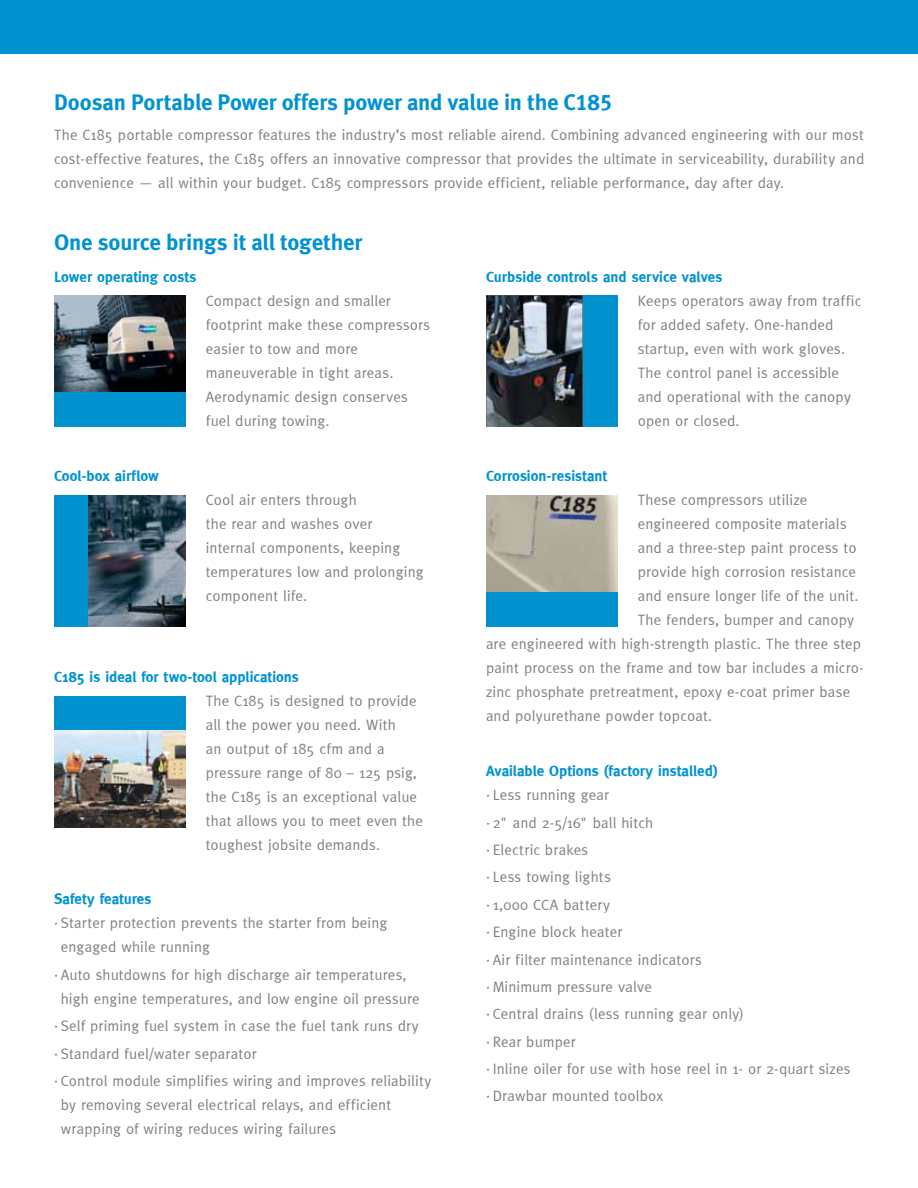
<style>
.page{position:relative;width:918px;height:1188px;background:#fff}
.page>*{position:absolute;margin:0;border:0;box-sizing:border-box;transform-origin:0 0}
.t1{font:22.5px "Meta Bold LF";letter-spacing:-.01em;color:#0093d0}
.t2{font:15px/24px "Meta";letter-spacing:.01em;color:#807f83}
.t3{font:700 15px "Meta";color:#0093d0}
</style>
<div class="page">
<div style="left:0;top:0;width:918px;height:54px;background:#0093d0"></div>
<div style="left:54px;top:696px;width:132px;height:131px;background:#0093d0"></div>
<img style="left:54px;top:731px;width:132px;height:96px">
<div style="left:486px;top:495px;width:132px;height:132px;background:#0093d0"></div>
<img style="left:486px;top:495px;width:132px;height:97px">
<div style="left:54px;top:495px;width:132px;height:132px;background:#0093d0"></div>
<img style="left:89px;top:495px;width:97px;height:132px">
<div style="left:486px;top:295px;width:132px;height:132px;background:#0093d0"></div>
<img style="left:486px;top:295px;width:97px;height:132px">
<div style="left:54px;top:295px;width:132px;height:132px;background:#0093d0"></div>
<img style="left:54px;top:295px;width:132px;height:97px">
<h1 class="t1" style="left:54px;top:88px;width:560px">Doosan Portable Power offers power and value in the C185</h1>
<p class="t2" style="left:54px;top:123px;width:812px;text-align:justify">The C185 portable compressor features the industry’s most reliable airend. Combining advanced engineering with our most cost-effective features, the C185 offers an innovative compressor that provides the ultimate in serviceability, durability and convenience — all within your budget. C185 compressors provide efficient, reliable performance, day after day.</p>
<h1 class="t1" style="left:54px;top:229px;width:310px">One source brings it all together</h1>
<p class="t3" style="left:54px;top:268px;width:144px">Lower operating costs</p>
<p class="t2" style="left:206px;top:289px;width:226px">Compact design and smaller footprint make these compressors easier to tow and more maneuverable in tight areas.<br>Aerodynamic design conserves fuel during towing.</p>
<p class="t3" style="left:54px;top:468px;width:106px">Cool-box airflow</p>
<p class="t2" style="left:206px;top:488px;width:219px">Cool air enters through<br>the rear and washes over internal components, keeping temperatures low and prolonging component life.</p>
<p class="t3" style="left:54px;top:668px;width:246px">C185 is ideal for two-tool applications</p>
<p class="t2" style="left:206px;top:688px;width:219px">The C185 is designed to provide all the power you need. With<br>an output of 185 cfm and a pressure range of 80 – 125 psig, the C185 is an exceptional value that allows you to meet even the toughest jobsite demands.</p>
<p class="t3" style="left:54px;top:891px;width:99px">Safety features</p>
<p class="t2" style="left:61px;top:911px;width:328px;text-indent:-7px">∙ Starter protection prevents the starter from being engaged while running</p>
<p class="t2" style="left:61px;top:962px;width:360px;text-indent:-7px">∙ Auto shutdowns for high discharge air temperatures, high engine temperatures, and low engine oil pressure</p>
<p class="t2" style="left:54px;top:1012px;width:379px;line-height:27.5px">∙ Self priming fuel system in case the fuel tank runs dry<br>∙ Standard fuel/water separator<br>∙ Control module simplifies wiring and improves reliability</p>
<p class="t2" style="left:61px;top:1093px;width:332px">by removing several electrical relays, and efficient wrapping of wiring reduces wiring failures</p>
<p class="t3" style="left:486px;top:268px;width:238px">Curbside controls and service valves</p>
<p class="t2" style="left:638px;top:289px;width:225px">Keeps operators away from traffic for added safety. One-handed startup, even with work gloves.<br>The control panel is accessible and operational with the canopy open or closed.</p>
<p class="t3" style="left:486px;top:468px;width:123px">Corrosion-resistant</p>
<p class="t2" style="left:638px;top:488px;width:171px">These compressors utilize</p>
<p class="t2" style="left:638px;top:512px;width:211px">engineered composite materials</p>
<p class="t2" style="left:638px;top:536px;width:220px">and a three-step paint process to</p>
<p class="t2" style="left:638px;top:560px;width:220px">provide high corrosion resistance</p>
<p class="t2" style="left:638px;top:584px;width:222px">and ensure longer life of the unit.</p>
<p class="t2" style="left:638px;top:608px;width:218px">The fenders, bumper and canopy</p>
<p class="t2" style="left:486px;top:632px;width:377px">are engineered with high-strength plastic. The three step</p>
<p class="t2" style="left:486px;top:656px;width:379px">paint process on the frame and tow bar includes a micro-</p>
<p class="t2" style="left:486px;top:680px;width:366px">zinc phosphate pretreatment, epoxy e-coat primer base</p>
<p class="t2" style="left:486px;top:704px;width:228px">and polyurethane powder topcoat.</p>
<p class="t3" style="left:486px;top:762px;width:234px">Available Options (factory installed)</p>
<p class="t2" style="left:486px;top:781px;width:366px;line-height:27.5px">∙ Less running gear<br>∙ 2" and 2-5/16" ball hitch<br>∙ Electric brakes<br>∙ Less towing lights<br>∙ 1,000 CCA battery<br>∙ Engine block heater<br>∙ Air filter maintenance indicators<br>∙ Minimum pressure valve<br>∙ Central drains (less running gear only)<br>∙ Rear bumper<br>∙ Inline oiler for use with hose reel in 1- or 2-quart sizes ∙ Drawbar mounted toolbox</p>
</div>
